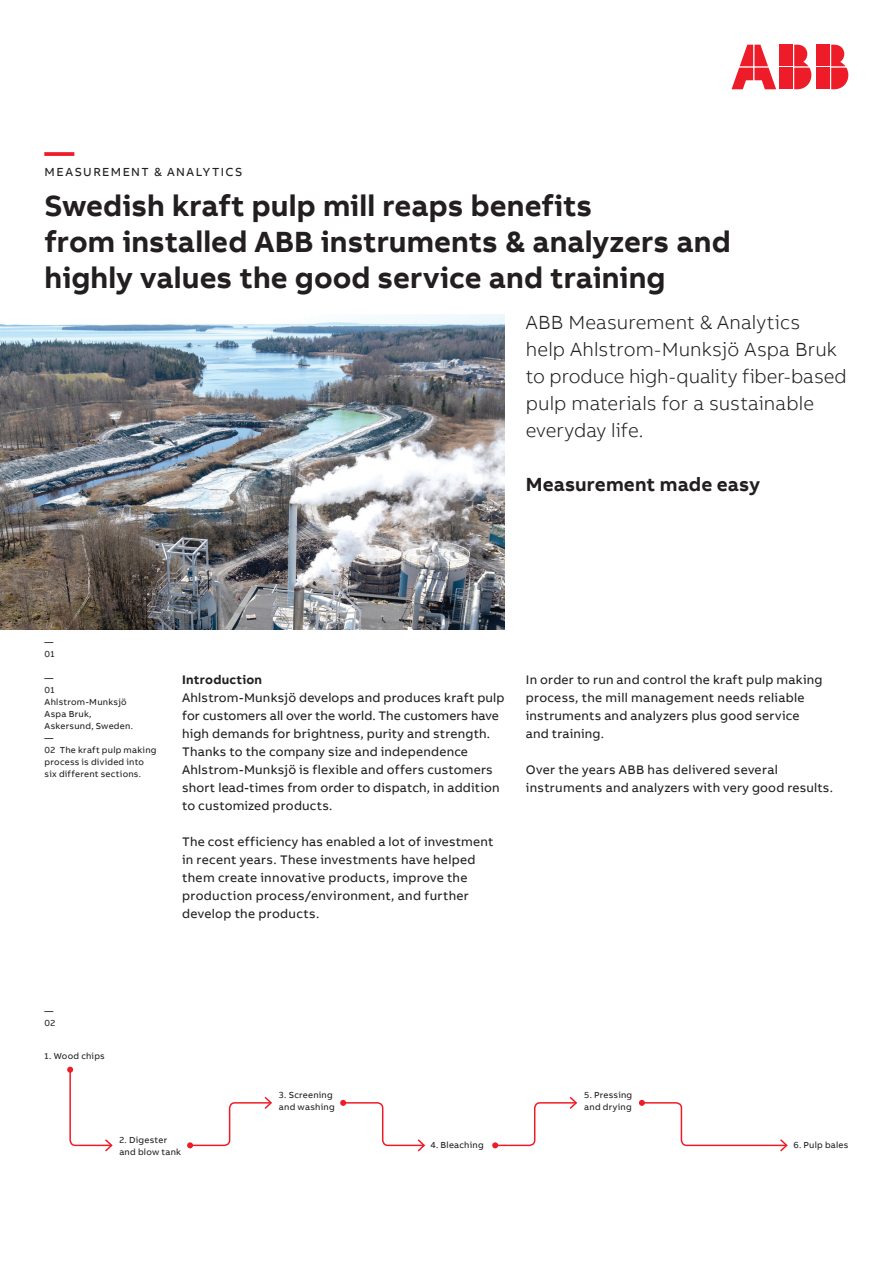
<style>
.page{position:relative;width:893px;height:1263px;background:#fff}
.page>*{position:absolute;margin:0;border:0;box-sizing:border-box;transform-origin:0 0}
.t1{font:700 30px/36px "AB Bvoice";letter-spacing:.005em;color:#231f20}
.t2{font:700 30px "AB Bvoice";color:#ee1c28}
.t3{font:300 19.5px/27px "AB Bvoice";letter-spacing:.005em;color:#231f20}
.t4{font:700 19.5px "AB Bvoice";letter-spacing:.005em;color:#231f20}
.t5{font:12.75px/18px "AB Bvoice";letter-spacing:.015em;color:#231f20}
.t6{font:700 12.75px "AB Bvoice";letter-spacing:.02em;color:#231f20}
.t7{font:12px "AB Bvoice";letter-spacing:.12em;color:#231f20}
.t8{font:9px/12px "AB Bvoice";letter-spacing:.025em;color:#231f20}
</style>
<div class="page">
<img style="left:0;top:315px;width:505px;height:315px">
<div style="left:817px;top:45px;width:13px;height:21px;background:#ee1c28"></div>
<div style="left:817px;top:68px;width:13px;height:21px;background:#ee1c28"></div>
<svg style="left:831px;top:45px;width:17px;height:44px"></svg>
<svg style="left:731px;top:45px;width:45px;height:44px"></svg>
<div style="left:780px;top:45px;width:13px;height:21px;background:#ee1c28"></div>
<div style="left:780px;top:68px;width:13px;height:21px;background:#ee1c28"></div>
<svg style="left:794px;top:45px;width:17px;height:44px"></svg>
<svg style="left:67px;top:1067px;width:46px;height:85px"></svg>
<svg style="left:187px;top:1096px;width:85px;height:52px"></svg>
<svg style="left:340px;top:1100px;width:86px;height:52px"></svg>
<svg style="left:492px;top:1096px;width:86px;height:52px"></svg>
<svg style="left:639px;top:1100px;width:149px;height:52px"></svg>
<h1 class="t2" style="left:45px;top:132px;width:31px">—</h1>
<p class="t7" style="left:45px;top:165px;width:199px">MEASUREMENT &amp; ANALYTICS</p>
<h1 class="t1" style="left:45px;top:188px;width:688px">Swedish kraft pulp mill reaps benefits<br>from installed ABB instruments &amp; analyzers and highly values the good service and training</h1>
<h2 class="t3" style="left:526px;top:309px;width:322px">ABB Measurement &amp; Analytics<br>help Ahlstrom-Munksjö Aspa Bruk to produce high-quality fiber-based pulp materials for a sustainable everyday life.</h2>
<h2 class="t4" style="left:526px;top:472px;width:236px">Measurement made easy</h2>
<p class="t8" style="left:45px;top:636px;width:11px">—<br>01</p>
<p class="t8" style="left:45px;top:672px;width:113px">—<br>01<br>Ahlstrom-Munksjö<br>Aspa Bruk,<br>Askersund, Sweden.<br>—<br>02 The kraft pulp making process is divided into six different sections.</p>
<p class="t6" style="left:182px;top:671px;width:82px">Introduction</p>
<p class="t5" style="left:182px;top:688px;width:324px">Ahlstrom-Munksjö develops and produces kraft pulp for customers all over the world. The customers have high demands for brightness, purity and strength.<br>Thanks to the company size and independence Ahlstrom-Munksjö is flexible and offers customers short lead-times from order to dispatch, in addition to customized products.</p>
<p class="t5" style="left:182px;top:832px;width:313px">The cost efficiency has enabled a lot of investment in recent years. These investments have helped them create innovative products, improve the production process/environment, and further develop the products.</p>
<p class="t5" style="left:526px;top:670px;width:298px">In order to run and control the kraft pulp making process, the mill management needs reliable instruments and analyzers plus good service and training.</p>
<p class="t5" style="left:526px;top:760px;width:309px">Over the years ABB has delivered several instruments and analyzers with very good results.</p>
<p class="t8" style="left:45px;top:1005px;width:12px">—<br>02</p>
<p class="t8" style="left:45px;top:1050px;width:62px">1. Wood chips</p>
<p class="t8" style="left:119px;top:1134px;width:63px">2. Digester and blow tank</p>
<p class="t8" style="left:279px;top:1089px;width:57px">3. Screening and washing</p>
<p class="t8" style="left:430px;top:1139px;width:55px">4. Bleaching</p>
<p class="t8" style="left:584px;top:1089px;width:50px">5. Pressing and drying</p>
<p class="t8" style="left:793px;top:1139px;width:57px">6. Pulp bales</p>
</div>
